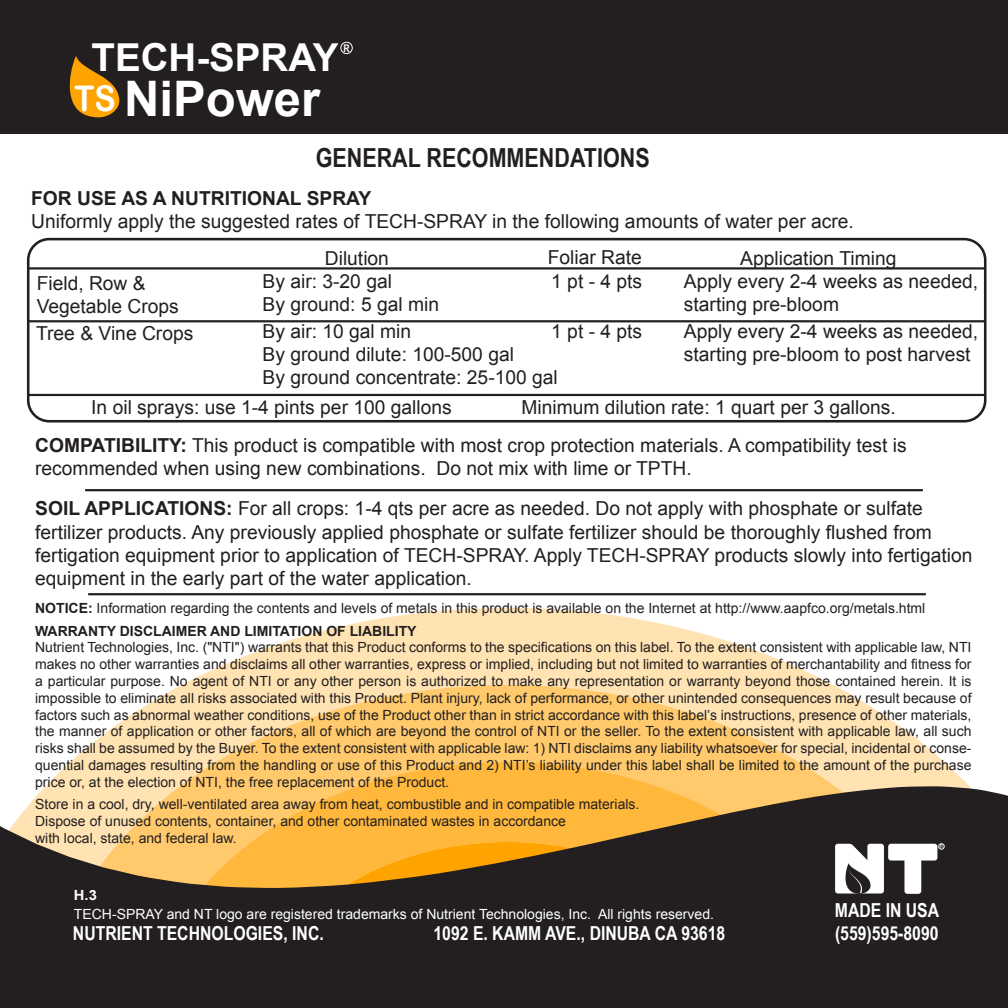
<style>
.page{position:relative;width:1008px;height:1008px;background:#fff}
.page>*{position:absolute;margin:0;border:0;box-sizing:border-box;transform-origin:0 0}
.t1{font:700 49px "Arial";color:#fff}
.t2{font:700 38.5px "Arial";color:#fff}
.t3{font:35.35px "Arial Rounded MT Bold";color:#fff;scale:.9 1}
.t4{font:700 26.25px "Arial Narrow";color:#231f20}
.t5{font:19.25px/23.1px "Arial";color:#231f20}
.t6{font:700 19.25px "Arial Narrow";color:#fff}
.t7{font:700 19.25px "Arial";color:#231f20}
.t8{font:14px/16.8px "Arial";color:#231f20}
.t9{font:14px "Arial";color:#fff}
.t10{font:700 14px "Arial";color:#231f20}
.t11{font:700 14px "Arial";color:#fff;scale:1.06 1}
.t12{font:700 10.5px "Arial Narrow";color:#fff}
.t13{font:5.95px "Myriad Pro";color:#fff}
.s1{font-weight:700}
</style>
<div class="page">
<svg style="left:46px;top:608px;width:923px;height:178px"></svg>
<svg style="left:47px;top:685px;width:921px;height:101px"></svg>
<svg style="left:151px;top:762px;width:713px;height:24px;background:#ffc767"></svg>
<div style="left:0;top:908px;width:1008px;height:100px;background:#231f20"></div>
<div style="left:0;top:0;width:1008px;height:133px;background:#231f20"></div>
<svg style="left:0;top:786px;width:1008px;height:122px;background:#8f703c"></svg>
<div style="left:341px;top:42px;width:12px;height:12px;border:1px solid #fff;border-radius:50%"></div>
<svg style="left:69px;top:56px;width:51px;height:62px"></svg>
<svg style="left:835px;top:844px;width:109px;height:50px"></svg>
<div style="left:27px;top:238px;width:960px;height:185px;border:3px solid #231f20;border-radius:21px"></div>
<hr style="left:28px;top:394px;width:957px;height:2px;background:#231f20">
<hr style="left:28px;top:267px;width:957px;height:3px;background:#231f20">
<hr style="left:28px;top:320px;width:957px;height:2px;background:#231f20">
<hr style="left:85px;top:489px;width:838px;height:2px;background:#231f20">
<hr style="left:88px;top:593px;width:838px;height:2px;background:#231f20">
<h2 class="t2" style="left:92px;top:32px;width:248px">TECH-SPRAY</h2>
<p class="t12" style="left:343px;top:40px;width:8px">R</p>
<h3 class="t3" style="left:75px;top:78px;width:47px">TS</h3>
<h1 class="t1" style="left:124px;top:66px;width:198px">NiPower</h1>
<h3 class="t4" style="left:316px;top:138px;width:336px">GENERAL RECOMMENDATIONS</h3>
<h3 class="t7" style="left:31px;top:186px;width:342px">FOR USE AS A NUTRITIONAL SPRAY</h3>
<h3 class="t5" style="left:31px;top:210px;width:824px">Uniformly apply the suggested rates of TECH-SPRAY in the following amounts of water per acre.</h3>
<h3 class="t5" style="left:37px;top:271px;width:144px">Field, Row &amp;<br>Vegetable Crops</h3>
<h3 class="t5" style="left:36px;top:322px;width:159px">Tree &amp; Vine Crops</h3>
<h3 class="t5" style="left:548px;top:245px;width:96px;line-height:24.2px">Foliar Rate<br>1 pt - 4 pts</h3>
<h3 class="t5" style="left:551px;top:320px;width:92px">1 pt - 4 pts</h3>
<h3 class="t5" style="left:263px;top:247px;width:178px;text-indent:62px">Dilution<br>By air: 3-20 gal<br>By ground: 5 gal min</h3>
<h3 class="t5" style="left:263px;top:320px;width:297px">By air: 10 gal min<br>By ground dilute: 100-500 gal<br>By ground concentrate: 25-100 gal</h3>
<h3 class="t5" style="left:684px;top:247px;width:296px;text-indent:56px">Application Timing<br>Apply every 2-4 weeks as needed, starting pre-bloom</h3>
<h3 class="t5" style="left:684px;top:320px;width:296px">Apply every 2-4 weeks as needed, starting pre-bloom to post harvest</h3>
<h3 class="t5" style="left:91px;top:396px;width:362px">In oil sprays: use 1-4 pints per 100 gallons</h3>
<h3 class="t5" style="left:521px;top:396px;width:376px">Minimum dilution rate: 1 quart per 3 gallons.</h3>
<h3 class="t5" style="left:35px;top:433px;width:873px"><span class="s1">COMPATIBILITY:</span> This product is compatible with most crop protection materials. A compatibility test is recommended when using new combinations. Do not mix with lime or TPTH.</h3>
<p class="t5" style="left:35px;top:497px;width:939px"><span class="s1">SOIL APPLICATIONS:</span> For all crops: 1-4 qts per acre as needed. Do not apply with phosphate or sulfate fertilizer products. Any previously applied phosphate or sulfate fertilizer should be thoroughly flushed from fertigation equipment prior to application of TECH-SPRAY. Apply TECH-SPRAY products slowly into fertigation equipment in the early part of the water application.</p>
<p class="t8" style="left:35px;top:600px;width:892px"><span class="s1">NOTICE:</span> Information regarding the contents and levels of metals in this product is available on the Internet at http://www.aapfco.org/metals.html</p>
<p class="t10" style="left:35px;top:621px;width:383px">WARRANTY DISCLAIMER AND LIMITATION OF LIABILITY</p>
<p class="t8" style="left:35px;top:639px;width:938px;text-align:justify">Nutrient Technologies, Inc. ("NTI") warrants that this Product conforms to the specifications on this label. To the extent consistent with applicable law, NTI makes no other warranties and disclaims all other warranties, express or implied, including but not limited to warranties of merchantability and fitness for a particular purpose. No agent of NTI or any other person is authorized to make any representation or warranty beyond those contained herein. It is impossible to eliminate all risks associated with this Product. Plant injury, lack of performance, or other unintended consequences may result because of factors such as abnormal weather conditions, use of the Product other than in strict accordance with this label’s instructions, presence of other materials, the manner of application or other factors, all of which are beyond the control of NTI or the seller. To the extent consistent with applicable law, all such risks shall be assumed by the Buyer. To the extent consistent with applicable law: 1) NTI disclaims any liability whatsoever for special, incidental or conse&shy;quential damages resulting from the handling or use of this Product and 2) NTI’s liability under this label shall be limited to the amount of the purchase price or, at the election of NTI, the free replacement of the Product.</p>
<p class="t8" style="left:35px;top:796px;width:606px">Store in a cool, dry, well-ventilated area away from heat, combustible and in compatible materials.<br>Dispose of unused contents, container, and other contaminated wastes in accordance<br>with local, state, and federal law.</p>
<p class="t11" style="left:74px;top:886px;width:23px">H.3</p>
<p class="t9" style="left:74px;top:905px;width:642px">TECH-SPRAY and NT logo are registered trademarks of Nutrient Technologies, Inc. All rights reserved.</p>
<p class="t13" style="left:940px;top:843px;width:5px">R</p>
<h3 class="t6" style="left:835px;top:895px;width:106px">MADE IN USA</h3>
<h3 class="t6" style="left:73px;top:919px;width:252px">NUTRIENT TECHNOLOGIES, INC.</h3>
<h3 class="t6" style="left:434px;top:919px;width:293px">1092 E. KAMM AVE., DINUBA CA 93618</h3>
<h3 class="t6" style="left:835px;top:919px;width:105px">(559)595-8090</h3>
</div>
